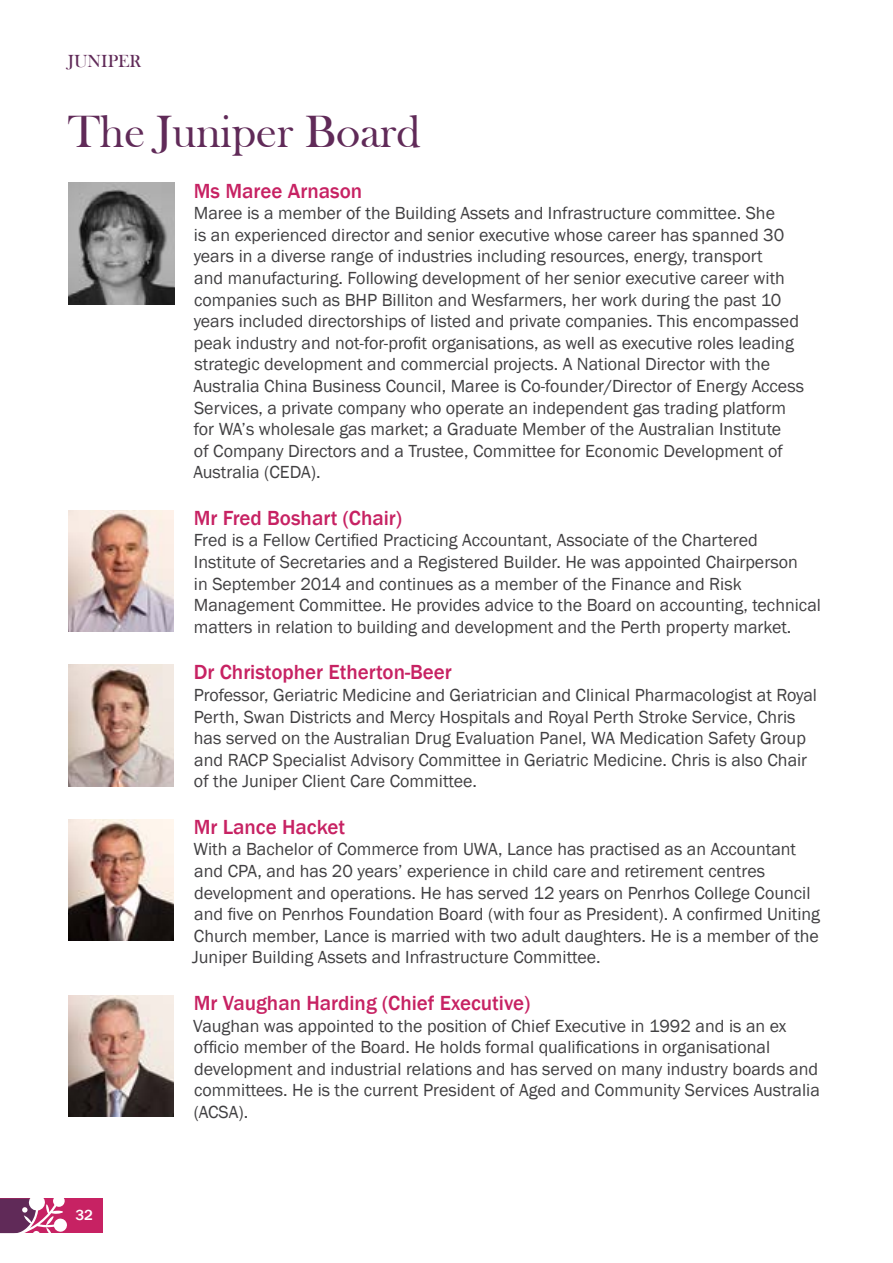
<style>
.page{position:relative;width:893px;height:1263px;background:#fff}
.page>*{position:absolute;margin:0;border:0;box-sizing:border-box;transform-origin:0 0}
.t1{font:46.5px "Bask Old Face";color:#602a58}
.t2{font:500 21px "Franklin Gothic";color:#c72263}
.t3{font:18px/21.6px "Franklin Gothic";color:#414042}
.t4{font:18px "Bask Old Face";color:#602a58}
.t5{font:500 15px "Franklin Gothic";color:#fff}
</style>
<div class="page">
<img style="left:68px;top:665px;width:106px;height:121px">
<img style="left:69px;top:183px;width:106px;height:121px">
<img style="left:68px;top:510px;width:106px;height:121px">
<img style="left:68px;top:820px;width:106px;height:121px">
<img style="left:68px;top:995px;width:106px;height:121px">
<div style="left:0;top:1198px;width:102px;height:35px;background:#c72263"></div>
<svg style="left:0;top:1198px;width:67px;height:36px"></svg>
<p class="t4" style="left:68px;top:51px;width:74px">JUNIPER</p>
<h1 class="t1" style="left:68px;top:106px;width:354px">The Juniper Board</h1>
<p class="t5" style="left:75px;top:1206px;width:19px">32</p>
<p class="t2" style="left:194px;top:178px;width:170px">Ms Maree Arnason</p>
<p class="t3" style="left:193px;top:203px;width:612px">Maree is a member of the Building Assets and Infrastructure committee. She<br>is an experienced director and senior executive whose career has spanned 30 years in a diverse range of industries including resources, energy, transport<br>and manufacturing. Following development of her senior executive career with companies such as BHP Billiton and Wesfarmers, her work during the past 10 years included directorships of listed and private companies. This encompassed peak industry and not-for-profit organisations, as well as executive roles leading strategic development and commercial projects. A National Director with the Australia China Business Council, Maree is Co-founder/Director of Energy Access Services, a private company who operate an independent gas trading platform for WA’s wholesale gas market; a Graduate Member of the Australian Institute<br>of Company Directors and a Trustee, Committee for Economic Development of Australia (CEDA).</p>
<p class="t2" style="left:194px;top:505px;width:210px">Mr Fred Boshart (Chair)</p>
<p class="t3" style="left:194px;top:530px;width:629px">Fred is a Fellow Certified Practicing Accountant, Associate of the Chartered Institute of Secretaries and a Registered Builder. He was appointed Chairperson<br>in September 2014 and continues as a member of the Finance and Risk Management Committee. He provides advice to the Board on accounting, technical matters in relation to building and development and the Perth property market.</p>
<p class="t2" style="left:194px;top:659px;width:260px">Dr Christopher Etherton-Beer</p>
<p class="t3" style="left:194px;top:684px;width:625px">Professor, Geriatric Medicine and Geriatrician and Clinical Pharmacologist at Royal Perth, Swan Districts and Mercy Hospitals and Royal Perth Stroke Service, Chris has served on the Australian Drug Evaluation Panel, WA Medication Safety Group and RACP Specialist Advisory Committee in Geriatric Medicine. Chris is also Chair of the Juniper Client Care Committee.</p>
<p class="t2" style="left:194px;top:814px;width:153px">Mr Lance Hacket</p>
<p class="t3" style="left:192px;top:839px;width:629px">With a Bachelor of Commerce from UWA, Lance has practised as an Accountant and CPA, and has 20 years’ experience in child care and retirement centres development and operations. He has served 12 years on Penrhos College Council and five on Penrhos Foundation Board (with four as President). A confirmed Uniting Church member, Lance is married with two adult daughters. He is a member of the Juniper Building Assets and Infrastructure Committee.</p>
<p class="t2" style="left:194px;top:990px;width:338px">Mr Vaughan Harding (Chief Executive)</p>
<p class="t3" style="left:193px;top:1015px;width:628px">Vaughan was appointed to the position of Chief Executive in 1992 and is an ex officio member of the Board. He holds formal qualifications in organisational development and industrial relations and has served on many industry boards and committees. He is the current President of Aged and Community Services Australia (ACSA).</p>
</div>
